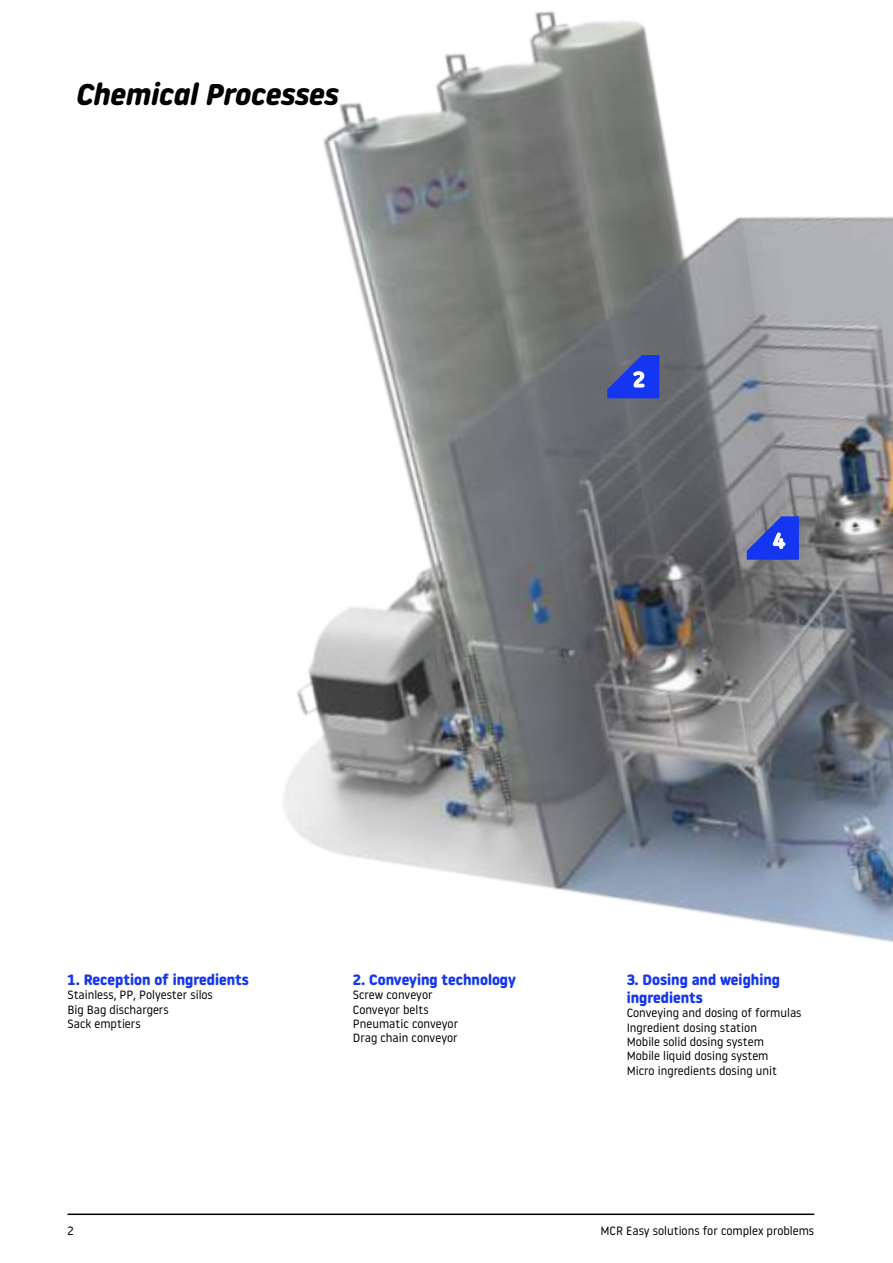
<style>
.page{position:relative;width:893px;height:1263px;background:#fff}
.page>*{position:absolute;margin:0;border:0;box-sizing:border-box;transform-origin:0 0}
.t1{font:italic 700 30px "Noway Round";color:#000}
.t2{font:500 21px "Noway Round";color:#fff}
.t3{font:700 15px/18px "Noway Round";color:#1536f0}
.t4{font:12px/14.4px "Noway Round";color:#000}
</style>
<div class="page">
<img style="left:283px;top:11px;width:610px;height:932px">
<svg style="left:747px;top:516px;width:52px;height:44px;background:#3f55d7"></svg>
<svg style="left:607px;top:355px;width:52px;height:43px;background:#364dce"></svg>
<hr style="left:68px;top:1213px;width:746px;height:2px;background:#000">
<h1 class="t1" style="left:75px;top:77px;width:263px">Chemical Processes</h1>
<h2 class="t2" style="left:633px;top:364px;width:13px">2</h2>
<h2 class="t2" style="left:773px;top:526px;width:14px">4</h2>
<p class="t3" style="left:68px;top:971px;width:183px">1. Reception of ingredients</p>
<p class="t4" style="left:68px;top:987px;width:147px">Stainless, PP, Polyester silos<br>Big Bag dischargers<br>Sack emptiers</p>
<p class="t3" style="left:353px;top:971px;width:165px">2. Conveying technology</p>
<p class="t4" style="left:353px;top:987px;width:107px">Screw conveyor<br>Conveyor belts<br>Pneumatic conveyor<br>Drag chain conveyor</p>
<p class="t3" style="left:627px;top:971px;width:155px">3. Dosing and weighing ingredients</p>
<p class="t4" style="left:627px;top:1005px;width:176px">Conveying and dosing of formulas<br>Ingredient dosing station<br>Mobile solid dosing system<br>Mobile liquid dosing system<br>Micro ingredients dosing unit</p>
<p class="t4" style="left:68px;top:1223px;width:8px">2</p>
<p class="t4" style="left:600px;top:1223px;width:215px">MCR Easy solutions for complex problems</p>
</div>
